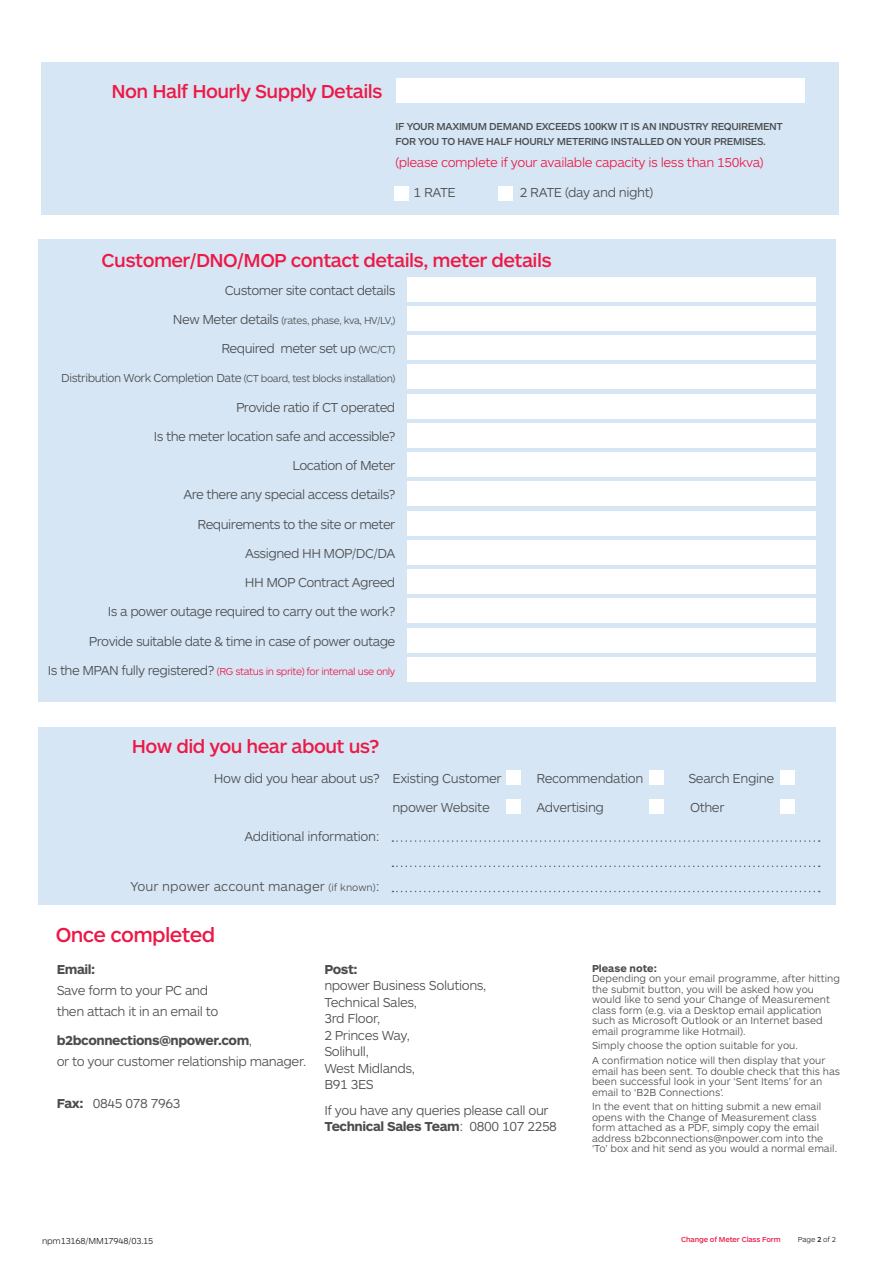
<style>
.page{position:relative;width:893px;height:1263px;background:#fff}
.page>*{position:absolute;margin:0;border:0;box-sizing:border-box;transform-origin:0 0}
.t1{font:500 21px "ARS Maquette Pro";letter-spacing:-.03em;color:#ed1845}
.t2{font:500 19.5px "ARS Maquette Pro";letter-spacing:-.03em;color:#ed1845}
.t3{font:300 13.5px/21px "ARS Maquette Pro";letter-spacing:-.03em;color:#4b4c4d}
.t4{font:300 13.5px "ARS Maquette Pro";letter-spacing:-.03em;color:#ed1845}
.t5{font:300 13.5px "ARS Maquette Pro";color:#4b4c4d}
.t6{font:700 13.5px "ARS Maquette Pro";letter-spacing:-.03em;color:#4b4c4d}
.t7{font:300 10.5px/10.5px "ARS Maquette Pro";color:#4b4c4d}
.t8{font:500 10.5px/15px "ARS Maquette Pro";letter-spacing:-.03em;color:#4b4c4d}
.t9{font:300 10.5px "ARS Maquette Pro";letter-spacing:-.04em;color:#4b4c4d}
.t10{font:300 10.5px "ARS Maquette Pro";letter-spacing:-.04em;color:#ed1845}
.t11{font:700 10.5px "ARS Maquette Pro";color:#4b4c4d}
.t12{font:300 9px "ARS Maquette Pro";letter-spacing:-.02em;color:#231f20}
.t13{font:500 7.5px "ARS Maquette Pro";letter-spacing:-.02em;color:#ed1845}
.t14{font:300 7.5px "ARS Maquette Pro";letter-spacing:-.02em;color:#231f20}
.s1{font-size:13.5px}
.s2{font-size:10.5px}
.s3{font-size:12px}
.s4{font-size:13.5px;color:#4b4c4d}
.s5{font-weight:700}
.s6{font-weight:500}
</style>
<div class="page">
<div style="left:41px;top:62px;width:798px;height:153px;background:#d6e6f5"></div>
<svg style="left:396px;top:78px;width:409px;height:25px"></svg>
<div style="left:394px;top:186px;width:15px;height:15px;background:#fff"></div>
<div style="left:498px;top:186px;width:15px;height:15px;background:#fff"></div>
<div style="left:38px;top:727px;width:798px;height:177px;background:#d6e6f5"></div>
<svg style="left:392px;top:840px;width:428px;height:2px"></svg>
<svg style="left:392px;top:865px;width:428px;height:2px"></svg>
<svg style="left:392px;top:891px;width:428px;height:1px"></svg>
<div style="left:506px;top:770px;width:15px;height:15px;background:#fff"></div>
<div style="left:506px;top:799px;width:15px;height:15px;background:#fff"></div>
<div style="left:649px;top:770px;width:15px;height:15px;background:#fff"></div>
<div style="left:649px;top:799px;width:15px;height:15px;background:#fff"></div>
<div style="left:780px;top:770px;width:15px;height:15px;background:#fff"></div>
<div style="left:780px;top:799px;width:15px;height:15px;background:#fff"></div>
<div style="left:38px;top:239px;width:798px;height:463px;background:#d6e6f5"></div>
<svg style="left:407px;top:277px;width:409px;height:405px"></svg>
<p class="t2" style="left:112px;top:78px;width:273px">Non Half Hourly Supply Details</p>
<p class="t8" style="left:395px;top:118px;width:389px">IF YOUR MAXIMUM DEMAND EXCEEDS 100KW IT IS AN INDUSTRY REQUIREMENT<br>FOR YOU TO HAVE HALF HOURLY METERING INSTALLED ON YOUR PREMISES.</p>
<p class="t4" style="left:395px;top:153px;width:370px">(please complete if your available capacity is less than 150kva)</p>
<p class="t3" style="left:414px;top:181px;width:44px">1 RATE</p>
<p class="t3" style="left:520px;top:181px;width:135px">2 RATE (day and night)</p>
<p class="t2" style="left:102px;top:247px;width:452px">Customer/DNO/MOP contact details, meter details</p>
<p class="t3" style="left:225px;top:279px;width:172px">Customer site contact details</p>
<p class="t9" style="left:173px;top:313px;width:224px"><span class="s1">New Meter details</span> (rates, phase, kva, HV/LV,)</p>
<p class="t3" style="left:221px;top:337px;width:176px">Required meter set up <span class="s2">(WC/CT)</span></p>
<p class="t9" style="left:61px;top:372px;width:336px"><span class="s3">Distribution Work Completion Date</span> (CT board, test blocks installation)</p>
<p class="t3" style="left:236px;top:396px;width:161px">Provide ratio if CT operated</p>
<p class="t3" style="left:154px;top:425px;width:243px">Is the meter location safe and accessible?</p>
<p class="t3" style="left:292px;top:454px;width:105px">Location of Meter</p>
<p class="t3" style="left:183px;top:483px;width:214px">Are there any special access details?</p>
<p class="t3" style="left:198px;top:513px;width:199px">Requirements to the site or meter</p>
<p class="t3" style="left:245px;top:542px;width:152px">Assigned HH MOP/DC/DA</p>
<p class="t3" style="left:245px;top:571px;width:152px">HH MOP Contract Agreed</p>
<p class="t3" style="left:108px;top:600px;width:289px">Is a power outage required to carry out the work?</p>
<p class="t3" style="left:89px;top:630px;width:308px">Provide suitable date &amp; time in case of power outage</p>
<p class="t10" style="left:48px;top:664px;width:349px"><span class="s4">Is the MPAN fully registered?</span> (RG status in sprite) for internal use only</p>
<p class="t2" style="left:132px;top:734px;width:249px">How did you hear about us?</p>
<p class="t3" style="left:214px;top:767px;width:167px">How did you hear about us?</p>
<p class="t3" style="left:244px;top:825px;width:137px">Additional information:</p>
<p class="t3" style="left:392px;top:767px;width:111px">Existing Customer</p>
<p class="t3" style="left:536px;top:767px;width:109px">Recommendation</p>
<p class="t3" style="left:688px;top:767px;width:87px">Search Engine</p>
<p class="t3" style="left:392px;top:796px;width:99px">npower Website</p>
<p class="t3" style="left:536px;top:796px;width:69px">Advertising</p>
<p class="t3" style="left:690px;top:796px;width:36px">Other</p>
<p class="t5" style="left:130px;top:878px;width:251px">Your npower account manager <span class="s2">(if known)</span>:</p>
<p class="t1" style="left:56px;top:921px;width:161px">Once completed</p>
<p class="t6" style="left:57px;top:960px;width:40px">Email:</p>
<p class="t3" style="left:57px;top:979px;width:163px">Save form to your PC and then attach it in an email to</p>
<p class="t3" style="left:57px;top:1030px;width:251px"><span class="s5">b2bconnections@npower.com</span>,<br>or to your customer relationship manager.</p>
<p class="t3" style="left:57px;top:1092px;width:125px"><span class="s5">Fax:</span> 0845 078 7963</p>
<p class="t6" style="left:324px;top:960px;width:35px">Post:</p>
<p class="t3" style="left:324px;top:977px;width:164px;line-height:16.5px">npower Business Solutions,<br>Technical Sales,</p>
<p class="t3" style="left:324px;top:1008px;width:58px">3rd Floor,</p>
<p class="t3" style="left:324px;top:1024px;width:87px">2 Princes Way,</p>
<p class="t3" style="left:324px;top:1041px;width:46px">Solihull,</p>
<p class="t3" style="left:324px;top:1057px;width:92px">West Midlands,</p>
<p class="t3" style="left:324px;top:1074px;width:51px">B91 3ES</p>
<p class="t3" style="left:324px;top:1101px;width:234px;line-height:16.5px">If you have any queries please call our<br><span class="s5">Technical Sales Team</span>: 0800 107 2258</p>
<p class="t11" style="left:592px;top:961px;width:66px">Please note:</p>
<p class="t7" style="left:592px;top:973px;width:250px">Depending on your email programme, after hitting the submit button, you will be asked how you would like to send your Change of Measurement class form (e.g. via a Desktop email application such as Microsoft Outlook or an Internet based email programme like Hotmail).</p>
<p class="t7" style="left:592px;top:1040px;width:207px">Simply choose the option suitable for you.</p>
<p class="t7" style="left:592px;top:1055px;width:250px">A confirmation notice will then display that your email has been sent. To double check that this has been successful look in your ‘Sent Items’ for an email to ‘B2B Connections’.</p>
<p class="t7" style="left:592px;top:1101px;width:247px">In the event that on hitting submit a new email opens with the Change of Measurement class form attached as a PDF, simply copy the email address b2bconnections@npower.com into the ‘To’ box and hit send as you would a normal email.</p>
<p class="t12" style="left:42px;top:1235px;width:113px">npm13168/MM17948/03.15</p>
<p class="t13" style="left:681px;top:1235px;width:101px">Change of Meter Class Form</p>
<p class="t14" style="left:798px;top:1235px;width:40px">Page <span class="s6">2</span> of 2</p>
</div>
